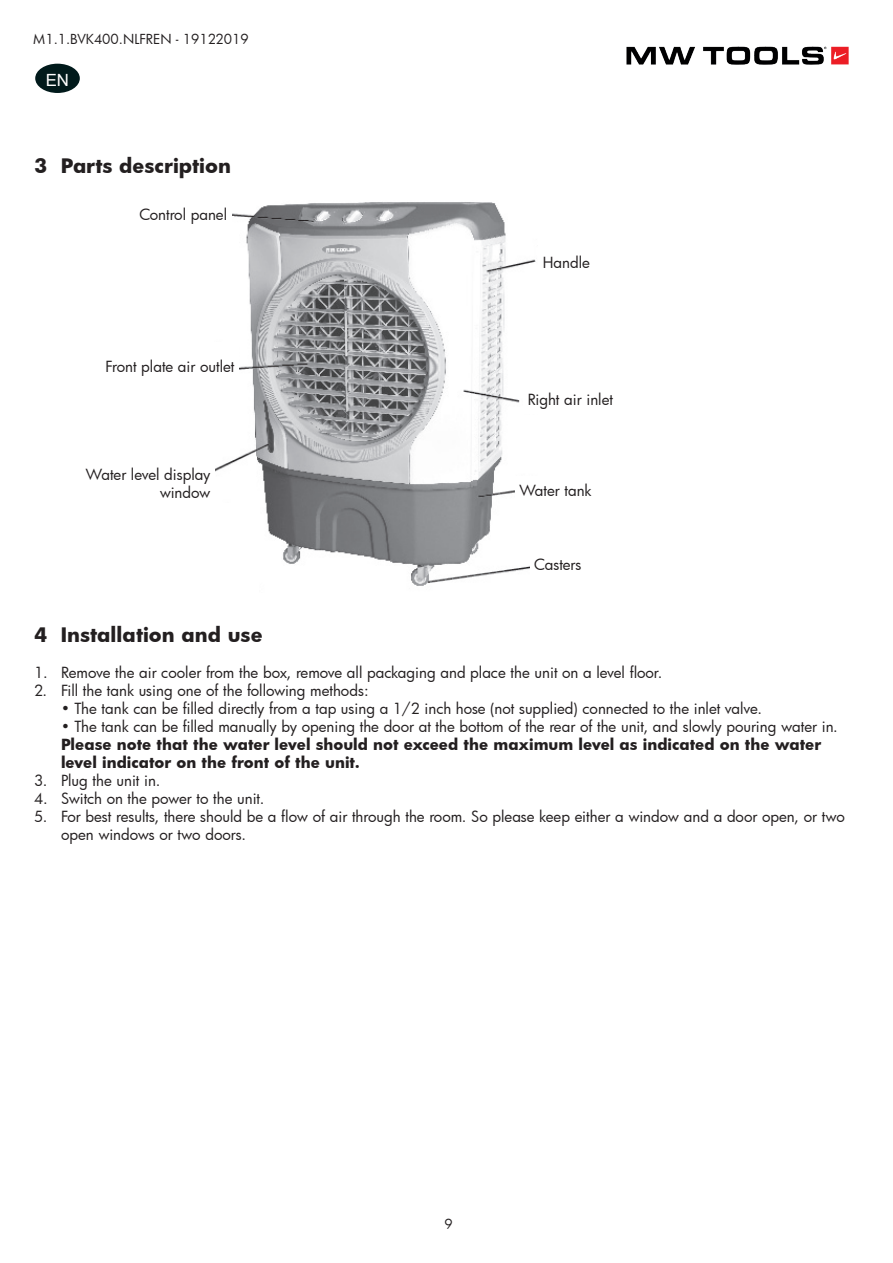
<style>
.page{position:relative;width:893px;height:1263px;background:#fff}
.page>*{position:absolute;margin:0;border:0;box-sizing:border-box;transform-origin:0 0}
.t1{font:700 19.5px "Futura";color:#231f20}
.t2{font:16.8px "Arial";color:#fff}
.t3{font:15px/18px "Futura";color:#231f20;text-align:right}
.t4{font:700 15px/18px "Futura";color:#231f20}
.t5{font:13.5px "Futura";color:#231f20}
</style>
<div class="page">
<div style="left:35px;top:64px;width:45px;height:29px;background:#011a1b;border-radius:50%"></div>
<img style="left:626px;top:46px;width:223px;height:19px">
<img style="left:215px;top:202px;width:321px;height:384px">
<div style="left:206px;top:503px;width:54px;height:22px;background:#fff"></div>
<div style="left:205px;top:572px;width:54px;height:22px;background:#fff"></div>
<div style="left:205px;top:477px;width:24px;height:22px;background:#fff"></div>
<div style="left:74px;top:200px;width:157px;height:29px;background:#fff"></div>
<div style="left:81px;top:342px;width:158px;height:49px;background:#fff"></div>
<div style="left:515px;top:476px;width:157px;height:29px;background:#fff"></div>
<div style="left:524px;top:384px;width:157px;height:30px;background:#fff"></div>
<div style="left:530px;top:549px;width:157px;height:29px;background:#fff"></div>
<p class="t5" style="left:33px;top:30px;width:217px">M1.1.BVK400.NLFREN - 19122019</p>
<p class="t2" style="left:46px;top:68px;width:25px">EN</p>
<h1 class="t1" style="left:34px;top:152px;width:198px">3 Parts description</h1>
<p class="t3" style="left:139px;top:205px;width:89px">Control panel</p>
<p class="t3" style="left:106px;top:357px;width:130px">Front plate air outlet</p>
<p class="t3" style="left:86px;top:465px;width:126px">Water level display window</p>
<p class="t3" style="left:543px;top:253px;width:49px">Handle</p>
<p class="t3" style="left:528px;top:390px;width:87px">Right air inlet</p>
<p class="t3" style="left:519px;top:481px;width:74px">Water tank</p>
<p class="t3" style="left:534px;top:555px;width:49px">Casters</p>
<h1 class="t1" style="left:34px;top:621px;width:230px">4 Installation and use</h1>
<p class="t3" style="left:34px;top:663px;width:630px">1. Remove the air cooler from the box, remove all packaging and place the unit on a level floor.</p>
<p class="t3" style="left:34px;top:681px;width:336px">2. Fill the tank using one of the following methods:</p>
<p class="t3" style="left:61px;top:699px;width:702px">• The tank can be filled directly from a tap using a 1/2 inch hose (not supplied) connected to the inlet valve.</p>
<p class="t3" style="left:61px;top:717px;width:778px">• The tank can be filled manually by opening the door at the bottom of the rear of the unit, and slowly pouring water in.</p>
<p class="t4" style="left:61px;top:735px;width:762px">Please note that the water level should not exceed the maximum level as indicated on the water level indicator on the front of the unit.</p>
<p class="t3" style="left:34px;top:771px;width:128px">3. Plug the unit in.</p>
<p class="t3" style="left:34px;top:789px;width:232px">4. Switch on the power to the unit.</p>
<p class="t3" style="left:61px;top:807px;width:785px;text-align:left;text-indent:-27px">5. For best results, there should be a flow of air through the room. So please keep either a window and a door open, or two open windows or two doors.</p>
<p class="t5" style="left:445px;top:1215px;width:10px">9</p>
</div>
